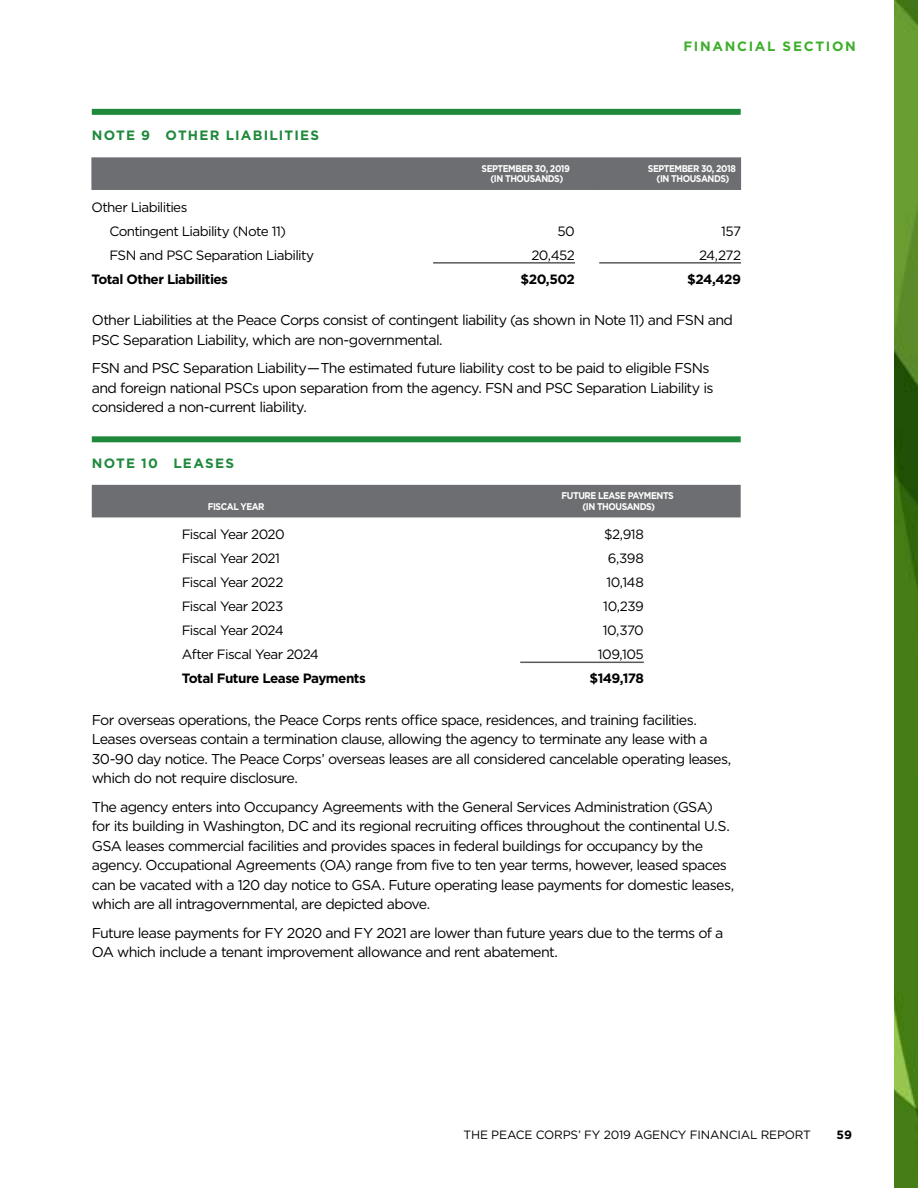
<style>
.page{position:relative;width:918px;height:1188px;background:#fff}
.page>*{position:absolute;margin:0;border:0;box-sizing:border-box;transform-origin:0 0}
.t1{font:14.25px/19.5px "Gotham";letter-spacing:-.045em;color:#000}
.t2{font:13.5px "Gotham";letter-spacing:-.045em;color:#000}
.t3{font:700 13.5px "Gotham";letter-spacing:-.04em;color:#000}
.t4{font:700 13.5px "Gotham";letter-spacing:.09em;color:#1e893b}
.t5{font:700 13.5px "Gotham";letter-spacing:.125em;color:#3dae2b}
.t6{font:12px "Gotham";letter-spacing:-.015em;color:#000}
.t7{font:700 12px "Gotham";color:#000}
.t8{font:700 9.75px/10.5px "Gotham";letter-spacing:-.05em;color:#fff;text-align:center;scale:.9 1}
</style>
<div class="page">
<img style="left:894px;top:0;width:24px;height:1188px">
<div style="left:92px;top:109px;width:649px;height:6px;background:#1e893b"></div>
<div style="left:91px;top:157px;width:650px;height:33px;background:#6d6e71"></div>
<hr style="left:433px;top:262px;width:142px;height:2px;background:#58595b">
<hr style="left:599px;top:262px;width:142px;height:2px;background:#58595b">
<div style="left:92px;top:436px;width:649px;height:6px;background:#1e893b"></div>
<div style="left:92px;top:485px;width:649px;height:32px;background:#6d6e71"></div>
<hr style="left:520px;top:662px;width:124px;height:1px;background:#58595b">
<p class="t4" style="left:92px;top:128px;width:229px">NOTE 9 OTHER LIABILITIES</p>
<p class="t5" style="left:683px;top:39px;width:174px">FINANCIAL SECTION</p>
<p class="t8" style="left:482px;top:163px;width:100px">SEPTEMBER 30, 2019 (IN THOUSANDS)</p>
<p class="t8" style="left:648px;top:163px;width:99px">SEPTEMBER 30, 2018 (IN THOUSANDS)</p>
<p class="t2" style="left:91px;top:200px;width:98px">Other Liabilities</p>
<p class="t2" style="left:109px;top:224px;width:178px">Contingent Liability (Note 11)</p>
<p class="t2" style="left:558px;top:224px;width:19px">50</p>
<p class="t2" style="left:721px;top:224px;width:22px">157</p>
<p class="t2" style="left:109px;top:248px;width:206px">FSN and PSC Separation Liability</p>
<p class="t2" style="left:531px;top:248px;width:45px">20,452</p>
<p class="t2" style="left:699px;top:248px;width:43px">24,272</p>
<p class="t3" style="left:91px;top:271px;width:138px">Total Other Liabilities</p>
<p class="t3" style="left:521px;top:271px;width:56px">$20,502</p>
<p class="t3" style="left:687px;top:271px;width:55px">$24,429</p>
<p class="t1" style="left:92px;top:310px;width:643px">Other Liabilities at the Peace Corps consist of contingent liability (as shown in Note 11) and FSN and<br>PSC Separation Liability, which are non-governmental.</p>
<p class="t1" style="left:92px;top:358px;width:623px">FSN and PSC Separation Liability — The estimated future liability cost to be paid to eligible FSNs and foreign national PSCs upon separation from the agency. FSN and PSC Separation Liability is considered a non-current liability.</p>
<p class="t4" style="left:92px;top:455px;width:144px">NOTE 10 LEASES</p>
<p class="t8" style="left:208px;top:501px;width:65px">FISCAL YEAR</p>
<p class="t8" style="left:562px;top:491px;width:126px">FUTURE LEASE PAYMENTS (IN THOUSANDS)</p>
<p class="t2" style="left:182px;top:527px;width:104px">Fiscal Year 2020</p>
<p class="t2" style="left:604px;top:527px;width:41px">$2,918</p>
<p class="t2" style="left:182px;top:551px;width:100px">Fiscal Year 2021</p>
<p class="t2" style="left:608px;top:551px;width:38px">6,398</p>
<p class="t2" style="left:182px;top:575px;width:103px">Fiscal Year 2022</p>
<p class="t2" style="left:606px;top:575px;width:39px">10,148</p>
<p class="t2" style="left:182px;top:599px;width:103px">Fiscal Year 2023</p>
<p class="t2" style="left:603px;top:599px;width:42px">10,239</p>
<p class="t2" style="left:182px;top:623px;width:104px">Fiscal Year 2024</p>
<p class="t2" style="left:603px;top:623px;width:43px">10,370</p>
<p class="t2" style="left:182px;top:647px;width:139px">After Fiscal Year 2024</p>
<p class="t2" style="left:598px;top:647px;width:48px">109,105</p>
<p class="t3" style="left:182px;top:671px;width:186px">Total Future Lease Payments</p>
<p class="t3" style="left:590px;top:671px;width:56px">$149,178</p>
<p class="t1" style="left:92px;top:710px;width:641px">For overseas operations, the Peace Corps rents office space, residences, and training facilities.<br>Leases overseas contain a termination clause, allowing the agency to terminate any lease with a 30-90 day notice. The Peace Corps’ overseas leases are all considered cancelable operating leases, which do not require disclosure.</p>
<p class="t1" style="left:92px;top:797px;width:644px">The agency enters into Occupancy Agreements with the General Services Administration (GSA) for its building in Washington, DC and its regional recruiting offices throughout the continental U.S.<br>GSA leases commercial facilities and provides spaces in federal buildings for occupancy by the agency. Occupational Agreements (OA) range from five to ten year terms, however, leased spaces can be vacated with a 120 day notice to GSA. Future operating lease payments for domestic leases, which are all intragovernmental, are depicted above.</p>
<p class="t1" style="left:92px;top:923px;width:633px">Future lease payments for FY 2020 and FY 2021 are lower than future years due to the terms of a<br>OA which include a tenant improvement allowance and rent abatement.</p>
<p class="t6" style="left:464px;top:1128px;width:349px">THE PEACE CORPS’ FY 2019 AGENCY FINANCIAL REPORT</p>
<p class="t7" style="left:837px;top:1128px;width:17px">59</p>
</div>
